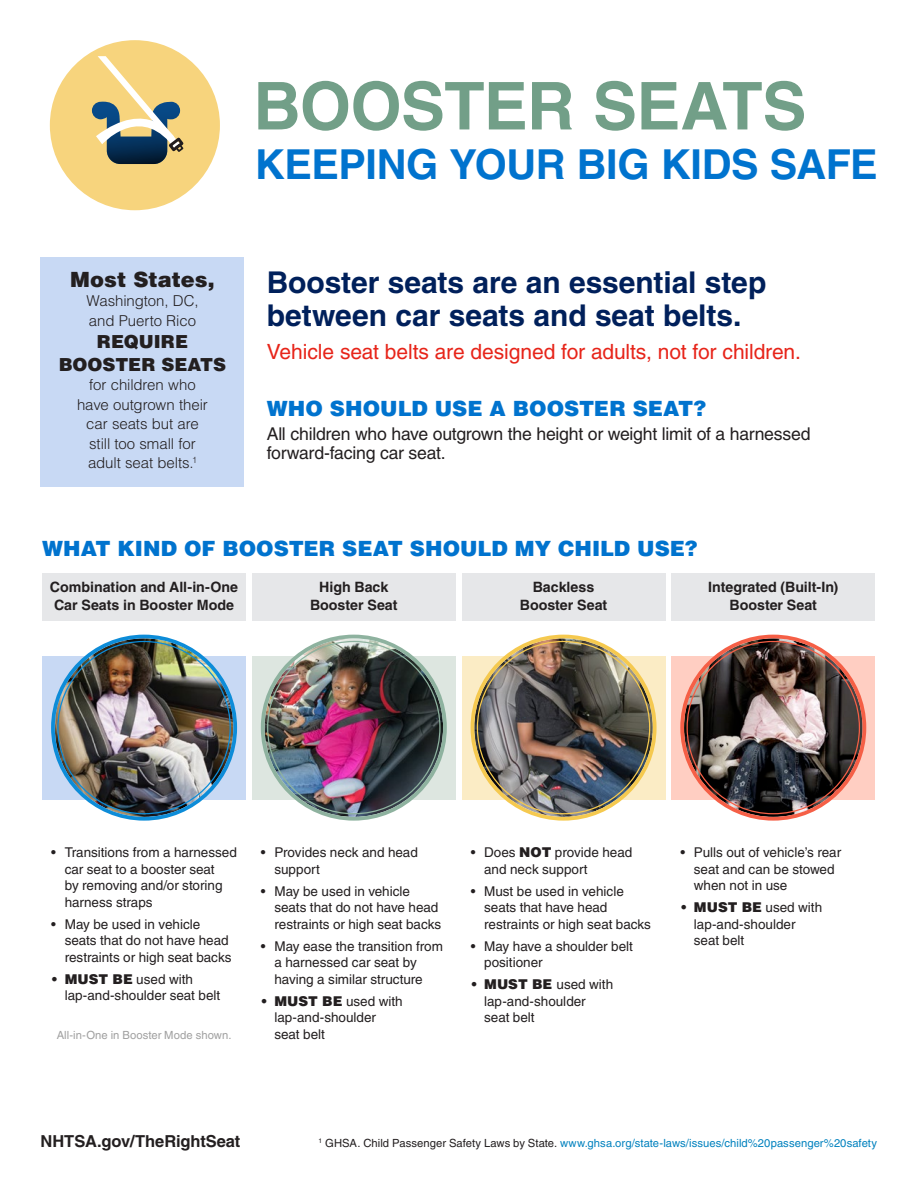
<style>
.page{position:relative;width:918px;height:1188px;background:#fff}
.page>*{position:absolute;margin:0;border:0;box-sizing:border-box;transform-origin:0 0}
.t1{font:700 66px "Helvetica LT Std";letter-spacing:-.01em;color:#729f88}
.t2{font:700 41.25px "Helvetica LT Std";letter-spacing:-.01em;color:#0073ce}
.t3{font:700 30px/33px "Helvetica LT Std";color:#00205b}
.t4{font:900 21px "Helvetica LT Std";color:#0073ce}
.t5{font:21px "Helvetica LT Std";letter-spacing:-.005em;color:#e72419}
.stat{font:900 21px "Helvetica LT Std";letter-spacing:-.005em;color:#231f20}
.stat-2{font:900 18px "Helvetica LT Std";color:#231f20}
.body{font:17.7px/19.2px "Helvetica LT Std";letter-spacing:-.015em;color:#231f20}
.url{font:700 16.5px "Helvetica LT Std";letter-spacing:-.005em;color:#231f20}
.stat-3{font:300 15px/19.5px "Helvetica LT Std";letter-spacing:-.005em;color:#231f20}
.t6{font:700 14.25px/18px "Helvetica LT Std";color:#231f20;text-align:center}
.ul_li{font:13.5px/16.5px "Helvetica LT Std";color:#231f20}
.footnote{font:11.25px "Helvetica LT Std";letter-spacing:.005em;color:#0081be}
.body-2{font:11.25px "Helvetica LT Std";letter-spacing:.005em;color:#a0a0a0}
.s1{font-weight:900}
.s2{color:#231f20}
</style>
<div class="page">
<div style="left:50px;top:40px;width:170px;height:170px;background:#f7d47d;border-radius:50%"></div>
<svg style="left:42px;top:656px;width:204px;height:144px;background:#aeceef"></svg>
<div style="left:42px;top:574px;width:204px;height:47px;background:#e6e7e9"></div>
<svg style="left:252px;top:656px;width:204px;height:144px;background:#d2ded7"></svg>
<div style="left:252px;top:574px;width:204px;height:47px;background:#e6e7e9"></div>
<div style="left:462px;top:656px;width:204px;height:144px;background:#fbecc5"></div>
<div style="left:40px;top:257px;width:204px;height:230px;background:#c8d9f4"></div>
<div style="left:462px;top:574px;width:204px;height:47px;background:#e6e7e9"></div>
<svg style="left:671px;top:656px;width:204px;height:144px;background:#fdc0b2"></svg>
<div style="left:671px;top:574px;width:204px;height:47px;background:#e6e7e9"></div>
<svg style="left:92px;top:56px;width:93px;height:108px"></svg>
<img style="left:55px;top:638px;width:178px;height:179px;border-radius:89px">
<div style="left:51px;top:635px;width:186px;height:186px;border:4px solid #0d8cd8;border-radius:50%"></div>
<img style="left:265px;top:638px;width:178px;height:179px;border-radius:89px">
<div style="left:261px;top:635px;width:186px;height:186px;border:4px solid #8eb29f;border-radius:50%"></div>
<img style="left:474px;top:638px;width:179px;height:179px;border-radius:89px">
<div style="left:471px;top:635px;width:186px;height:186px;border:4px solid #f5c94f;border-radius:50%"></div>
<img style="left:684px;top:638px;width:179px;height:179px;border-radius:89px">
<div style="left:680px;top:635px;width:186px;height:186px;border:4px solid #f55f46;border-radius:50%"></div>
<h1 class="t1" style="left:253px;top:66px;width:555px">BOOSTER SEATS</h1>
<h1 class="t2" style="left:255px;top:139px;width:625px">KEEPING YOUR BIG KIDS SAFE</h1>
<p class="stat" style="left:70px;top:265px;width:146px">Most States,</p>
<p class="stat-3" style="left:86px;top:291px;width:114px">Washington, DC, and Puerto Rico</p>
<p class="stat-2" style="left:97px;top:330px;width:93px">REQUIRE</p>
<p class="stat-2" style="left:59px;top:352px;width:169px">BOOSTER SEATS</p>
<p class="stat-3" style="left:77px;top:375px;width:132px;text-align:center">for children who have outgrown their car seats but are still too small for adult seat belts.<sup>1</sup></p>
<h2 class="t3" style="left:267px;top:266px;width:501px">Booster seats are an essential step between car seats and seat belts.</h2>
<h2 class="t5" style="left:267px;top:339px;width:536px">Vehicle seat belts are designed for adults, not for children.</h2>
<h3 class="t4" style="left:267px;top:394px;width:441px">WHO SHOULD USE A BOOSTER SEAT?</h3>
<p class="body" style="left:267px;top:424px;width:545px">All children who have outgrown the height or weight limit of a harnessed forward-facing car seat.</p>
<h3 class="t4" style="left:42px;top:534px;width:657px">WHAT KIND OF BOOSTER SEAT SHOULD MY CHILD USE?</h3>
<p class="t6" style="left:50px;top:578px;width:190px;text-align:left">Combination and All-in-One<br>Car Seats in Booster Mode</p>
<p class="t6" style="left:319px;top:578px;width:71px">High Back</p>
<p class="t6" style="left:310px;top:596px;width:89px">Booster Seat</p>
<p class="t6" style="left:520px;top:578px;width:89px">Backless<br>Booster Seat</p>
<p class="t6" style="left:708px;top:578px;width:132px">Integrated (Built-In)<br>Booster Seat</p>
<p class="ul_li" style="left:65px;top:844px;width:174px;text-indent:-14px">• Transitions from a harnessed car seat to a booster seat<br>by removing and/or storing harness straps</p>
<p class="ul_li" style="left:65px;top:916px;width:168px;text-indent:-14px">• May be used in vehicle seats that do not have head restraints or high seat backs</p>
<p class="ul_li" style="left:65px;top:971px;width:157px;text-indent:-14px"><span class="s1">• MUST BE</span> used with lap-and-shoulder seat belt</p>
<p class="body-2" style="left:57px;top:1028px;width:176px">All-in-One in Booster Mode shown.</p>
<p class="ul_li" style="left:274px;top:844px;width:145px;text-indent:-14px">• Provides neck and head support</p>
<p class="ul_li" style="left:274px;top:883px;width:168px;text-indent:-14px">• May be used in vehicle seats that do not have head restraints or high seat backs</p>
<p class="ul_li" style="left:274px;top:938px;width:170px;text-indent:-14px">• May ease the transition from a harnessed car seat by having a similar structure</p>
<p class="ul_li" style="left:274px;top:993px;width:130px;text-indent:-14px"><span class="s1">• MUST BE</span> used with lap-and-shoulder seat belt</p>
<p class="ul_li" style="left:484px;top:844px;width:150px;text-indent:-14px">• Does <span class="s1">NOT</span> provide head and neck support</p>
<p class="ul_li" style="left:484px;top:883px;width:168px;text-indent:-14px">• Must be used in vehicle seats that have head restraints or high seat backs</p>
<p class="ul_li" style="left:484px;top:938px;width:150px;text-indent:-14px">• May have a shoulder belt positioner</p>
<p class="ul_li" style="left:484px;top:976px;width:131px;text-indent:-14px"><span class="s1">• MUST BE</span> used with lap-and-shoulder seat belt</p>
<p class="ul_li" style="left:694px;top:844px;width:149px;text-indent:-14px">• Pulls out of vehicle’s rear seat and can be stowed when not in use</p>
<p class="ul_li" style="left:694px;top:899px;width:130px;text-indent:-14px"><span class="s1">• MUST BE</span> used with lap-and-shoulder seat belt</p>
<p class="url" style="left:40px;top:1131px;width:201px">NHTSA.gov/TheRightSeat</p>
<p class="footnote" style="left:319px;top:1137px;width:560px"><sup>1</sup> <span class="s2">GHSA. Child Passenger Safety Laws by State.</span> www.ghsa.org/state-laws/issues/child%20passenger%20safety</p>
</div>
